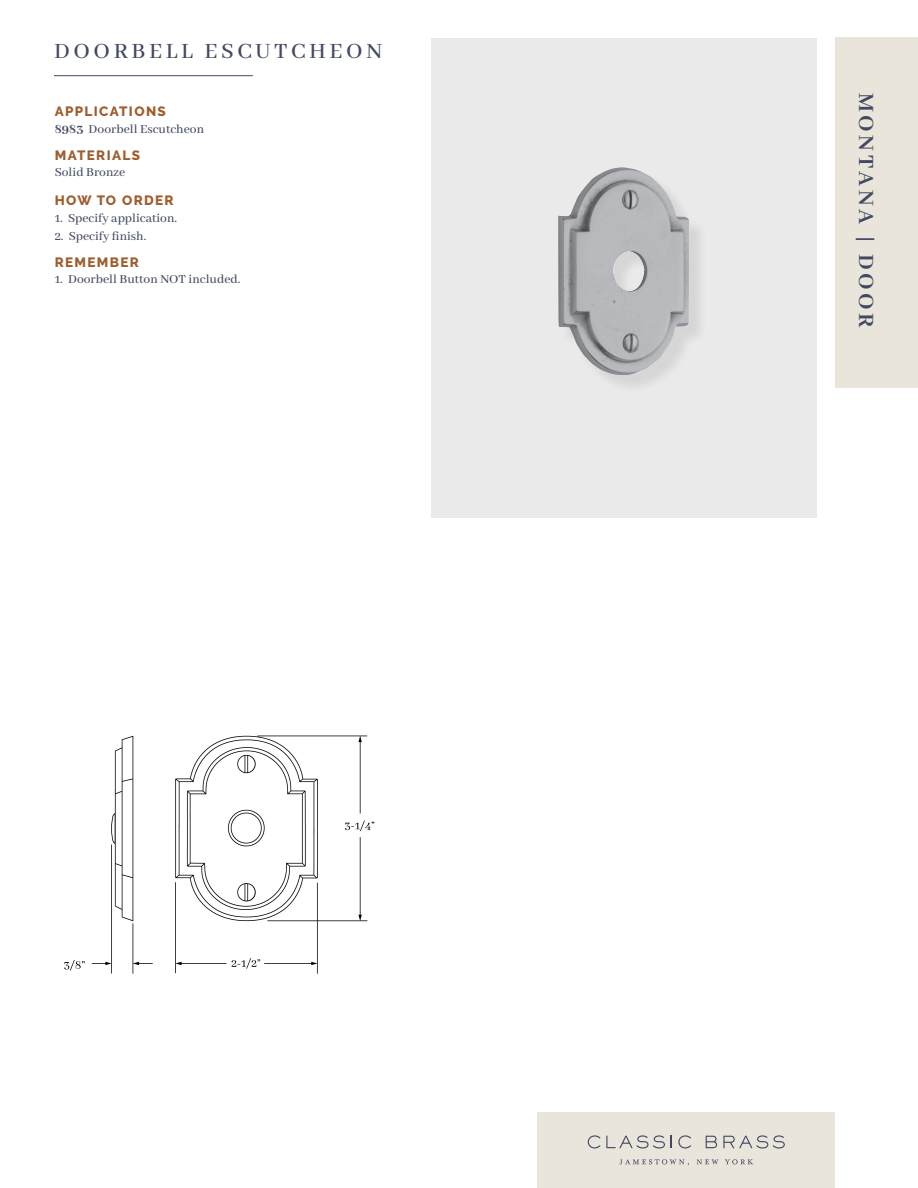
<style>
.page{position:relative;width:918px;height:1188px;background:#fff}
.page>*{position:absolute;margin:0;border:0;box-sizing:border-box;transform-origin:0 0}
.t1{font:500 24px "Abhaya Libre";letter-spacing:.15em;color:#424962}
.t2{font:700 24px "Abhaya Libre";letter-spacing:.15em;color:#424962}
.t3{font:500 13.5px "Abhaya Libre";color:#424962}
.t4{font:800 13.5px "Raleway";letter-spacing:.1em;color:#9e5e2f}
.s1{font-weight:800}
</style>
<div class="page">
<div style="left:537px;top:1112px;width:298px;height:76px;background:#e9e5db"></div>
<svg style="left:588px;top:1135px;width:77px;height:13px"></svg>
<svg style="left:671px;top:1136px;width:1px;height:12px"></svg>
<svg style="left:678px;top:1135px;width:13px;height:13px"></svg>
<svg style="left:706px;top:1136px;width:11px;height:12px"></svg>
<svg style="left:723px;top:1135px;width:62px;height:13px"></svg>
<svg style="left:697px;top:1159px;width:22px;height:5px"></svg>
<svg style="left:725px;top:1159px;width:28px;height:5px"></svg>
<svg style="left:619px;top:1159px;width:70px;height:7px"></svg>
<div style="left:835px;top:38px;width:83px;height:350px;background:#e9e5db"></div>
<hr style="left:54px;top:75px;width:199px;height:1px;background:#424962">
<div style="left:431px;top:38px;width:385px;height:480px;background:#eaeaea"></div>
<img style="left:64px;top:735px;width:311px;height:239px">
<div style="left:560px;top:170px;width:147px;height:224px;background:#231f20;opacity:.1"></div>
<img style="left:558px;top:167px;width:131px;height:208px">
<p class="t1" style="left:54px;top:38px;width:330px">DOORBELL ESCUTCHEON</p>
<p class="t4" style="left:55px;top:104px;width:113px">APPLICATIONS</p>
<p class="t3" style="left:55px;top:121px;width:151px"><span class="s1">8983</span> Doorbell Escutcheon</p>
<p class="t4" style="left:55px;top:147px;width:87px">MATERIALS</p>
<p class="t3" style="left:55px;top:164px;width:72px">Solid Bronze</p>
<p class="t4" style="left:55px;top:193px;width:120px">HOW TO ORDER</p>
<p class="t3" style="left:55px;top:210px;width:124px">1. Specify application.</p>
<p class="t3" style="left:55px;top:228px;width:93px">2. Specify finish.</p>
<p class="t4" style="left:55px;top:254px;width:86px">REMEMBER</p>
<p class="t3" style="left:55px;top:272px;width:187px">1. Doorbell Button NOT included.</p>
<p class="t2" style="left:879px;top:93px;width:236px;rotate:90deg">MONTANA | DOOR</p>
</div>
